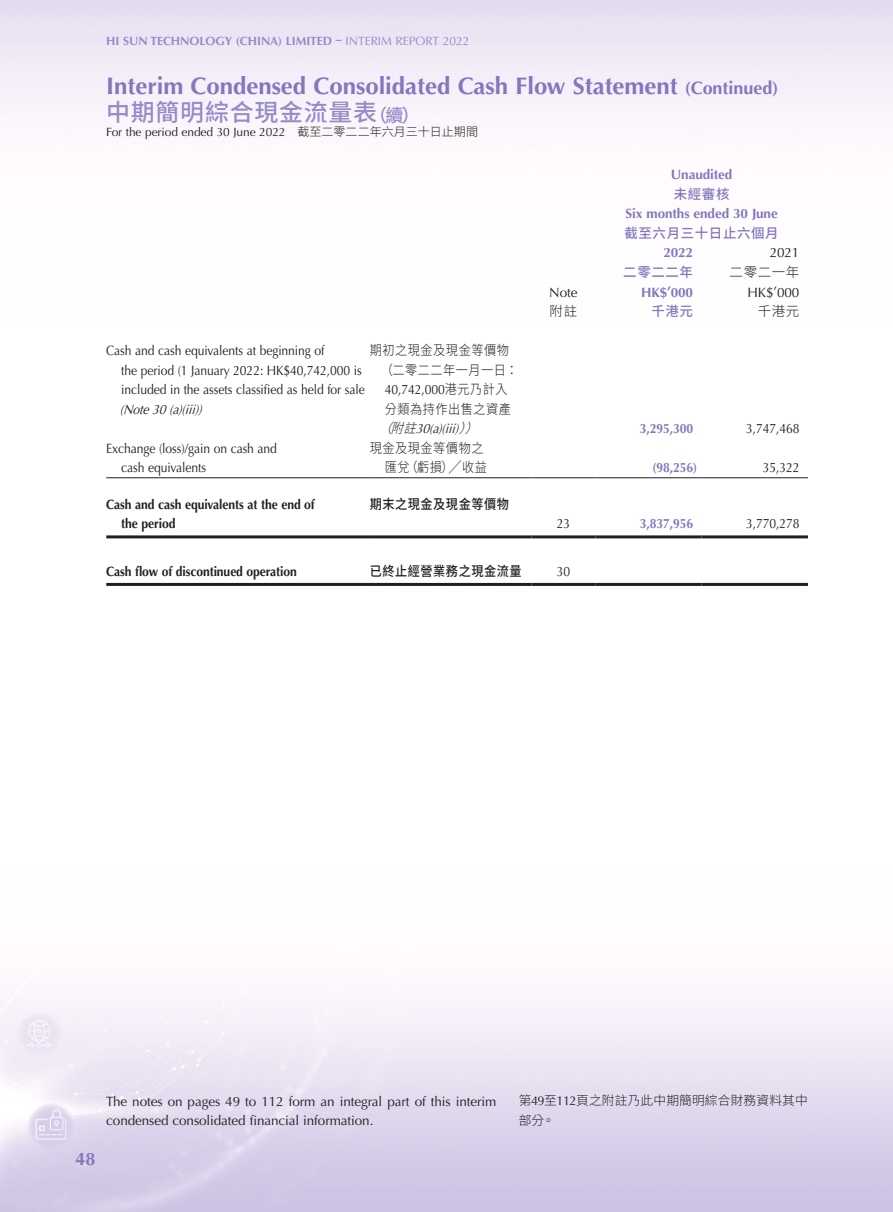
<style>
.page{position:relative;width:893px;height:1212px;background:#fff}
.page>*{position:absolute;margin:0;border:0;box-sizing:border-box;transform-origin:0 0}
.t1{font:700 24px "Optima LT Std";color:#8377bd}
.t2{font:500 24px "Source Han Sans TC";letter-spacing:.03em;color:#968ac7}
.t3{font:700 18px "Optima LT Std";color:#8377bd}
.Body_Text{font:13.5px/19.5px "Optima LT Std";letter-spacing:-.005em;color:#231f20;scale:.9 1}
.Body_Text-2{font:13.5px/19.5px "Optima LT Std";letter-spacing:-.005em;color:#231f20}
.Body_Text-3{font:700 13.5px/19.5px "Optima LT Std";letter-spacing:-.005em;color:#231f20;scale:.9 1}
.Body_Text-4{font:300 13.5px/19.5px "Source Han Sans TC";letter-spacing:.045em;color:#231f20;text-align:right;scale:.9 1}
.Body_Text-5{font:700 13.5px "Optima LT Std";letter-spacing:-.005em;color:#8377bd}
.Body_Text-6{font:700 13.5px "Optima LT Std";letter-spacing:-.005em;color:#8377bd;scale:.9 1}
.Body_Text-7{font:500 13.5px "Source Han Sans TC";letter-spacing:.045em;color:#231f20;scale:.9 1}
.Body_Text-8{font:500 13.5px "Source Han Sans TC";letter-spacing:.045em;color:#8377bd}
.Body_Text-9{font:italic 13.5px "Optima LT Std";color:#231f20;scale:.9 1}
.Body_Text-10{font:300 13.5px "Source Han Sans TC";letter-spacing:.045em;color:#231f20}
.C_Body_Text{font:300 12.75px/19.5px "Source Han Sans TC";letter-spacing:.01em;color:#231f20}
.t4{font:700 12px "Optima LT Std";color:#968ac7}
.t5{font:12px "Optima LT Std";letter-spacing:-.005em;color:#231f20}
.s1{font-weight:400}
.s2{font-size:18px}
.s3{font-family:"Source Han Sans TC";font-weight:300}
.s4{font-style:italic}
.s5{font-family:"Optima LT Std";font-weight:400}
</style>
<div class="page">
<hr style="left:106px;top:477px;width:264px;height:1px;background:#231f20">
<hr style="left:370px;top:477px;width:161px;height:1px;background:#231f20">
<hr style="left:531px;top:477px;width:64px;height:1px;background:#231f20">
<hr style="left:595px;top:477px;width:107px;height:1px;background:#231f20">
<hr style="left:702px;top:477px;width:106px;height:1px;background:#231f20">
<hr style="left:106px;top:535px;width:264px;height:3px;background:#231f20">
<hr style="left:370px;top:535px;width:161px;height:3px;background:#231f20">
<hr style="left:531px;top:535px;width:64px;height:3px;background:#231f20">
<hr style="left:595px;top:535px;width:107px;height:3px;background:#231f20">
<hr style="left:702px;top:535px;width:106px;height:3px;background:#231f20">
<hr style="left:106px;top:583px;width:264px;height:3px;background:#231f20">
<hr style="left:370px;top:583px;width:161px;height:3px;background:#231f20">
<hr style="left:531px;top:583px;width:64px;height:3px;background:#231f20">
<hr style="left:595px;top:583px;width:107px;height:3px;background:#231f20">
<hr style="left:702px;top:583px;width:106px;height:3px;background:#231f20">
<p class="t4" style="left:106px;top:34px;width:365px">HI SUN TECHNOLOGY (CHINA) LIMITED – <span class="s1">INTERIM REPORT 2022</span></p>
<h1 class="t1" style="left:106px;top:72px;width:674px">Interim Condensed Consolidated Cash Flow Statement <span class="s2">(Continued)</span></h1>
<h1 class="t2" style="left:106px;top:99px;width:315px">中期簡明綜合現金流量表<span class="s2">（續）</span></h1>
<p class="t5" style="left:106px;top:125px;width:373px">For the period ended 30 June 2022<span class="s3">　截至二零二二年六月三十日止期間</span></p>
<p class="Body_Text-5" style="left:671px;top:167px;width:63px">Unaudited</p>
<p class="Body_Text-8" style="left:674px;top:186px;width:57px">未經審核</p>
<p class="Body_Text-5" style="left:626px;top:206px;width:154px">Six months ended 30 June</p>
<p class="Body_Text-8" style="left:624px;top:225px;width:156px">截至六月三十日止六個月</p>
<p class="Body_Text-5" style="left:663px;top:245px;width:31px">2022</p>
<p class="Body_Text-2" style="left:770px;top:243px;width:31px">2021</p>
<p class="Body_Text-8" style="left:623px;top:264px;width:71px">二零二二年</p>
<p class="Body_Text-10" style="left:730px;top:264px;width:71px">二零二一年</p>
<p class="Body_Text-2" style="left:549px;top:282px;width:30px">Note</p>
<p class="Body_Text-5" style="left:641px;top:284px;width:53px">HK$’000</p>
<p class="Body_Text-2" style="left:747px;top:282px;width:53px">HK$’000</p>
<p class="Body_Text-10" style="left:550px;top:303px;width:29px">附註</p>
<p class="Body_Text-8" style="left:651px;top:303px;width:43px">千港元</p>
<p class="Body_Text-10" style="left:758px;top:303px;width:43px">千港元</p>
<p class="Body_Text" style="left:120px;top:341px;width:274px;text-indent:-14px">Cash and cash equivalents at beginning of<br>the period (1 January 2022: HK$40,742,000 is included in the assets classified as held for sale <span class="s4">(Note30(a)(iii))</span></p>
<p class="Body_Text-4" style="left:370px;top:341px;width:156px">期初之現金及現金等價物</p>
<p class="Body_Text-4" style="left:381px;top:360px;width:154px">（二零二二年一月一日：</p>
<p class="Body_Text" style="left:385px;top:380px;width:138px">40,742,000<span class="s3">港元乃計入</span></p>
<p class="Body_Text-4" style="left:385px;top:399px;width:142px">分類為持作出售之資產</p>
<p class="Body_Text-9" style="left:379px;top:421px;width:122px"><span class="s3">（附註</span>30(a)(iii)<span class="s3">））</span></p>
<p class="Body_Text-6" style="left:640px;top:421px;width:61px">3,295,300</p>
<p class="Body_Text" style="left:746px;top:419px;width:61px">3,747,468</p>
<p class="Body_Text" style="left:121px;top:438px;width:175px;text-indent:-15px">Exchange (loss)/gain on cash and cash equivalents</p>
<p class="Body_Text-4" style="left:370px;top:438px;width:131px">現金及現金等價物之匯兌（虧損）╱收益</p>
<p class="Body_Text-3" style="left:121px;top:495px;width:217px;text-indent:-15px">Cash and cash equivalents at the end of the period</p>
<p class="Body_Text-7" style="left:370px;top:496px;width:156px">期末之現金及現金等價物</p>
<p class="Body_Text-6" style="left:652px;top:460px;width:51px">(98,256)</p>
<p class="Body_Text" style="left:763px;top:458px;width:42px">35,322</p>
<p class="Body_Text" style="left:557px;top:514px;width:16px">23</p>
<p class="Body_Text-6" style="left:640px;top:516px;width:61px">3,837,956</p>
<p class="Body_Text" style="left:746px;top:514px;width:61px">3,770,278</p>
<p class="Body_Text-3" style="left:106px;top:562px;width:213px">Cash flow of discontinued operation</p>
<p class="Body_Text-7" style="left:370px;top:563px;width:170px">已終止經營業務之現金流量</p>
<p class="Body_Text" style="left:557px;top:562px;width:16px">30</p>
<h2 class="t3" style="left:75px;top:1148px;width:22px">48</h2>
<p class="Body_Text-2" style="left:106px;top:1092px;width:392px">The notes on pages 49 to 112 form an integral part of this interim condensed consolidated financial information.</p>
<p class="C_Body_Text" style="left:519px;top:1091px;width:291px">第<span class="s5">49</span>至<span class="s5">112</span>頁之附註乃此中期簡明綜合財務資料其中部分。</p>
</div>
